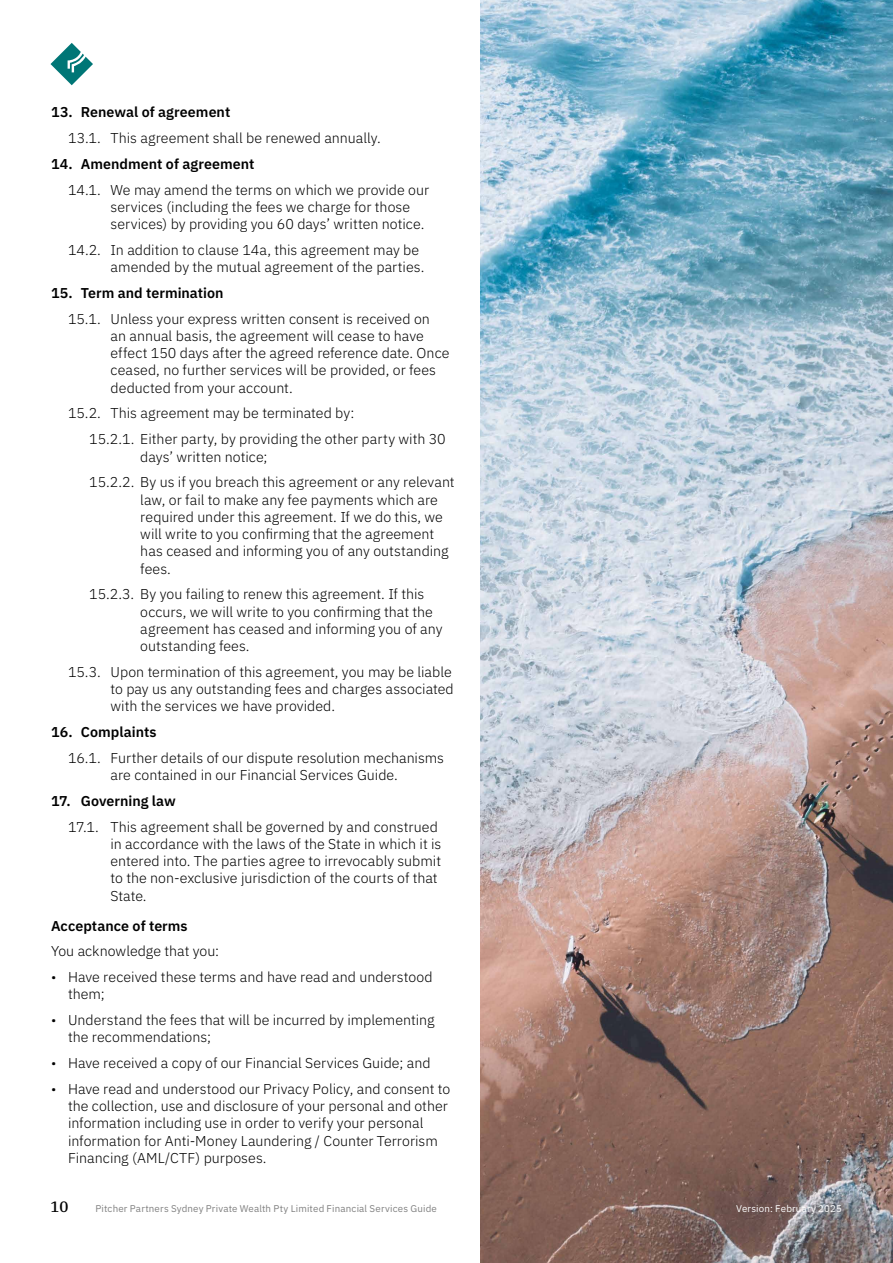
<style>
.page{position:relative;width:893px;height:1263px;background:#fff}
.page>*{position:absolute;margin:0;border:0;box-sizing:border-box;transform-origin:0 0}
.t1{font:500 15px "IBM Plex Serif";color:#000}
.Body___9_5pt_Light{font:300 14.25px/17.2px "IBM Plex Sans";color:#000}
.Heading_3___9_5pt_Semibold{font:600 14.25px "IBM Plex Sans";color:#000}
.Disclaimer___6_5pt{font:9.75px "IBM Plex Sans";letter-spacing:.015em;color:#808080}
.Disclaimer___6_5pt-2{font:9.75px "IBM Plex Sans";letter-spacing:.02em;color:#fff}
</style>
<div class="page">
<img style="left:480px;top:0;width:413px;height:1263px">
<svg style="left:50px;top:43px;width:43px;height:42px"></svg>
<p class="Heading_3___9_5pt_Semibold" style="left:51px;top:101px;width:181px">13. Renewal of agreement</p>
<p class="Body___9_5pt_Light" style="left:68px;top:128px;width:314px">13.1. This agreement shall be renewed annually.</p>
<p class="Heading_3___9_5pt_Semibold" style="left:51px;top:153px;width:205px">14. Amendment of agreement</p>
<p class="Body___9_5pt_Light" style="left:111px;top:180px;width:320px;text-indent:-43px">14.1. We may amend the terms on which we provide our services (including the fees we charge for those services) by providing you 60 days’ written notice.</p>
<p class="Body___9_5pt_Light" style="left:111px;top:240px;width:315px;text-indent:-43px">14.2. In addition to clause 14a, this agreement may be amended by the mutual agreement of the parties.</p>
<p class="Heading_3___9_5pt_Semibold" style="left:51px;top:282px;width:174px">15. Term and termination</p>
<p class="Body___9_5pt_Light" style="left:111px;top:309px;width:341px;text-indent:-43px">15.1. Unless your express written consent is received on<br>an annual basis, the agreement will cease to have effect 150 days after the agreed reference date. Once ceased, no further services will be provided, or fees deducted from your account.</p>
<p class="Body___9_5pt_Light" style="left:68px;top:404px;width:288px">15.2. This agreement may be terminated by:</p>
<p class="Body___9_5pt_Light" style="left:140px;top:429px;width:307px;text-indent:-51px">15.2.1. Either party, by providing the other party with 30 days’ written notice;</p>
<p class="Body___9_5pt_Light" style="left:140px;top:472px;width:316px;text-indent:-51px">15.2.2. By us if you breach this agreement or any relevant law, or fail to make any fee payments which are required under this agreement. If we do this, we will write to you confirming that the agreement has ceased and informing you of any outstanding fees.</p>
<p class="Body___9_5pt_Light" style="left:140px;top:584px;width:304px;text-indent:-51px">15.2.3. By you failing to renew this agreement. If this occurs, we will write to you confirming that the agreement has ceased and informing you of any outstanding fees.</p>
<p class="Body___9_5pt_Light" style="left:111px;top:662px;width:345px;text-indent:-43px">15.3. Upon termination of this agreement, you may be liable to pay us any outstanding fees and charges associated with the services we have provided.</p>
<p class="Heading_3___9_5pt_Semibold" style="left:51px;top:721px;width:107px">16. Complaints</p>
<p class="Body___9_5pt_Light" style="left:68px;top:748px;width:378px;text-align:center">16.1. Further details of our dispute resolution mechanisms are contained in our Financial Services Guide.</p>
<p class="Heading_3___9_5pt_Semibold" style="left:51px;top:789px;width:126px">17. Governing law</p>
<p class="Body___9_5pt_Light" style="left:111px;top:817px;width:332px;text-indent:-43px">17.1. This agreement shall be governed by and construed in accordance with the laws of the State in which it is entered into. The parties agree to irrevocably submit to the non-exclusive jurisdiction of the courts of that State.</p>
<p class="Heading_3___9_5pt_Semibold" style="left:51px;top:914px;width:138px">Acceptance of terms</p>
<p class="Body___9_5pt_Light" style="left:51px;top:941px;width:170px">You acknowledge that you:</p>
<p class="Body___9_5pt_Light" style="left:68px;top:967px;width:366px;text-indent:-17px">• Have received these terms and have read and understood them;</p>
<p class="Body___9_5pt_Light" style="left:68px;top:1010px;width:368px;text-indent:-17px">• Understand the fees that will be incurred by implementing the recommendations;</p>
<p class="Body___9_5pt_Light" style="left:51px;top:1053px;width:381px">• Have received a copy of our Financial Services Guide; and</p>
<p class="Body___9_5pt_Light" style="left:68px;top:1079px;width:384px;text-indent:-17px">• Have read and understood our Privacy Policy, and consent to the collection, use and disclosure of your personal and other information including use in order to verify your personal information for Anti-Money Laundering / Counter Terrorism Financing (AML/CTF) purposes.</p>
<p class="t1" style="left:50px;top:1195px;width:19px">10</p>
<p class="Disclaimer___6_5pt" style="left:95px;top:1201px;width:343px">Pitcher Partners Sydney Private Wealth Pty Limited Financial Services Guide</p>
<p class="Disclaimer___6_5pt-2" style="left:736px;top:1201px;width:107px">Version: February 2025</p>
</div>
